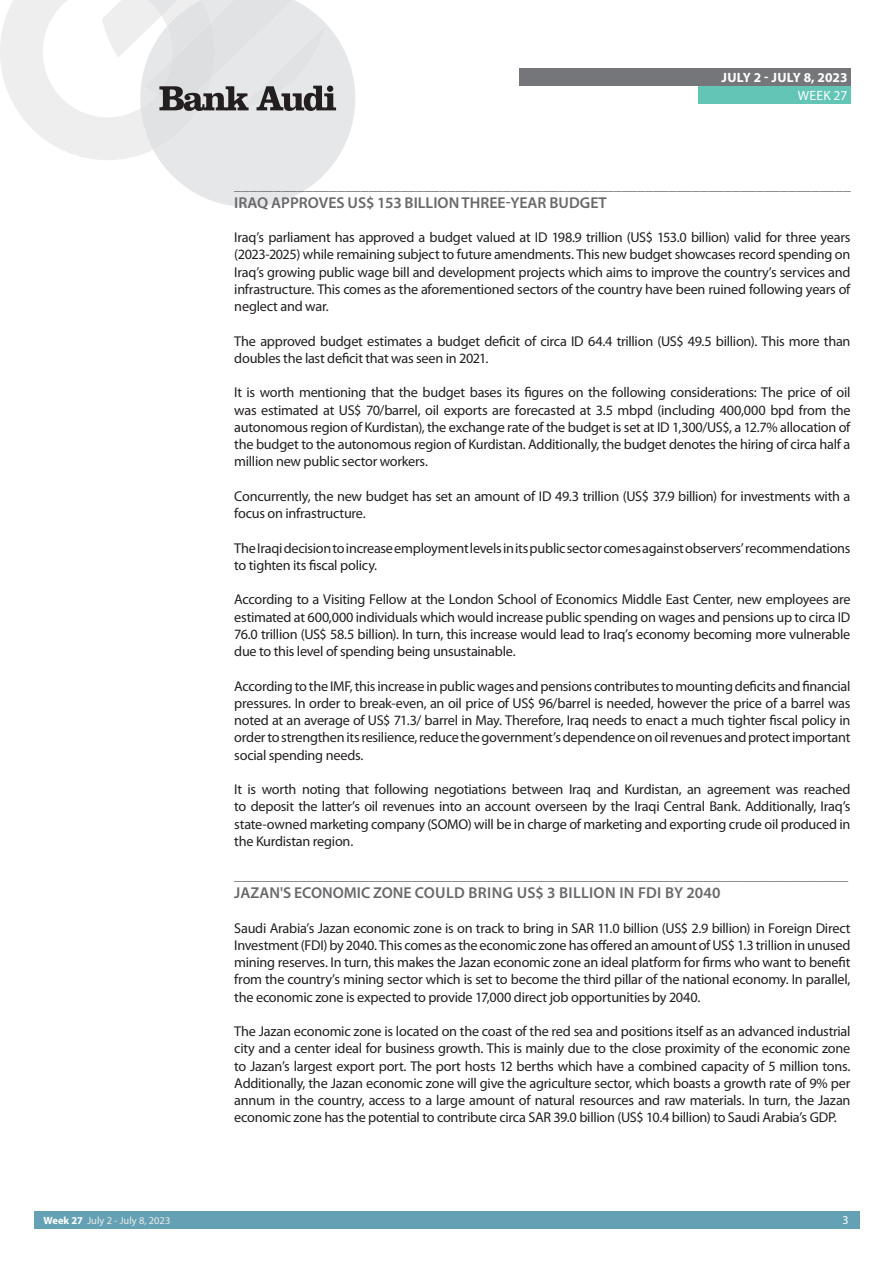
<style>
.page{position:relative;width:893px;height:1263px;background:#fff}
.page>*{position:absolute;margin:0;border:0;box-sizing:border-box;transform-origin:0 0}
.t1{font:600 15.75px "Myriad Pro";color:#69696c}
.t2{font:15.6px "Myriad Pro";color:#707276}
.t3{font:14.25px/17.2px "Myriad Pro";letter-spacing:-.02em;color:#231f20;text-align:justify}
.t4{font:700 13.5px "Myriad Pro";color:#fff}
.t5{font:13.5px "Myriad Pro";letter-spacing:.02em;color:#fff}
.t6{font:12px "Myriad Pro";color:#fff}
.t7{font:10.5px "Myriad Pro";color:#ecece9}
.s1{font-weight:700;color:#fff}
</style>
<div class="page">
<div style="left:34px;top:1212px;width:826px;height:17px;background:#65a1b4"></div>
<div style="left:519px;top:68px;width:331px;height:17px;background:#757679"></div>
<div style="left:698px;top:86px;width:152px;height:17px;background:#62c5b6"></div>
<svg style="left:0;top:0;width:355px;height:207px"></svg>
<p class="t7" style="left:44px;top:1214px;width:128px"><span class="s1">Week 27</span> July 2 - July 8, 2023</p>
<p class="t4" style="left:722px;top:68px;width:127px">JULY 2 - JULY 8, 2023</p>
<p class="t5" style="left:798px;top:87px;width:51px">WEEK 27</p>
<p class="t2" style="left:234px;top:176px;width:618px">______________________________________________________________________________</p>
<p class="t1" style="left:234px;top:192px;width:374px">IRAQ APPROVES US$ 153 BILLION THREE-YEAR BUDGET</p>
<p class="t3" style="left:234px;top:229px;width:618px">Iraq’s parliament has approved a budget valued at ID 198.9 trillion (US$ 153.0 billion) valid for three years (2023-2025) while remaining subject to future amendments. This new budget showcases record spending on Iraq’s growing public wage bill and development projects which aims to improve the country’s services and infrastructure. This comes as the aforementioned sectors of the country have been ruined following years of neglect and war.</p>
<p class="t3" style="left:234px;top:332px;width:618px">The approved budget estimates a budget deficit of circa ID 64.4 trillion (US$ 49.5 billion). This more than doubles the last deficit that was seen in 2021.</p>
<p class="t3" style="left:234px;top:384px;width:618px">It is worth mentioning that the budget bases its figures on the following considerations: The price of oil was estimated at US$ 70/barrel, oil exports are forecasted at 3.5 mbpd (including 400,000 bpd from the autonomous region of Kurdistan), the exchange rate of the budget is set at ID 1,300/US$, a 12.7% allocation of the budget to the autonomous region of Kurdistan. Additionally, the budget denotes the hiring of circa half a million new public sector workers.</p>
<p class="t3" style="left:234px;top:487px;width:618px">Concurrently, the new budget has set an amount of ID 49.3 trillion (US$ 37.9 billion) for investments with a focus on infrastructure.</p>
<p class="t3" style="left:234px;top:539px;width:618px">The Iraqi decision to increase employment levels in its public sector comes against observers’ recommendations to tighten its fiscal policy.</p>
<p class="t3" style="left:234px;top:591px;width:618px">According to a Visiting Fellow at the London School of Economics Middle East Center, new employees are estimated at 600,000 individuals which would increase public spending on wages and pensions up to circa ID 76.0 trillion (US$ 58.5 billion). In turn, this increase would lead to Iraq’s economy becoming more vulnerable due to this level of spending being unsustainable.</p>
<p class="t3" style="left:234px;top:677px;width:618px">According to the IMF, this increase in public wages and pensions contributes to mounting deficits and financial pressures. In order to break-even, an oil price of US$ 96/barrel is needed, however the price of a barrel was noted at an average of US$ 71.3/ barrel in May. Therefore, Iraq needs to enact a much tighter fiscal policy in order to strengthen its resilience, reduce the government’s dependence on oil revenues and protect important social spending needs.</p>
<p class="t3" style="left:234px;top:781px;width:618px">It is worth noting that following negotiations between Iraq and Kurdistan, an agreement was reached to deposit the latter’s oil revenues into an account overseen by the Iraqi Central Bank. Additionally, Iraq’s state-owned marketing company (SOMO) will be in charge of marketing and exporting crude oil produced in the Kurdistan region.</p>
<p class="t2" style="left:234px;top:866px;width:616px">__________________________________________________________________________________</p>
<p class="t1" style="left:234px;top:883px;width:488px">JAZAN'S ECONOMIC ZONE COULD BRING US$ 3 BILLION IN FDI BY 2040</p>
<p class="t3" style="left:234px;top:919px;width:618px">Saudi Arabia’s Jazan economic zone is on track to bring in SAR 11.0 billion (US$ 2.9 billion) in Foreign Direct Investment (FDI) by 2040. This comes as the economic zone has offered an amount of US$ 1.3 trillion in unused mining reserves. In turn, this makes the Jazan economic zone an ideal platform for firms who want to benefit from the country’s mining sector which is set to become the third pillar of the national economy. In parallel, the economic zone is expected to provide 17,000 direct job opportunities by 2040.</p>
<p class="t3" style="left:234px;top:1022px;width:618px">The Jazan economic zone is located on the coast of the red sea and positions itself as an advanced industrial city and a center ideal for business growth. This is mainly due to the close proximity of the economic zone to Jazan’s largest export port. The port hosts 12 berths which have a combined capacity of 5 million tons.<br>Additionally, the Jazan economic zone will give the agriculture sector, which boasts a growth rate of 9% per annum in the country, access to a large amount of natural resources and raw materials. In turn, the Jazan economic zone has the potential to contribute circa SAR 39.0 billion (US$ 10.4 billion) to Saudi Arabia’s GDP.</p>
<p class="t6" style="left:843px;top:1213px;width:8px">3</p>
</div>
